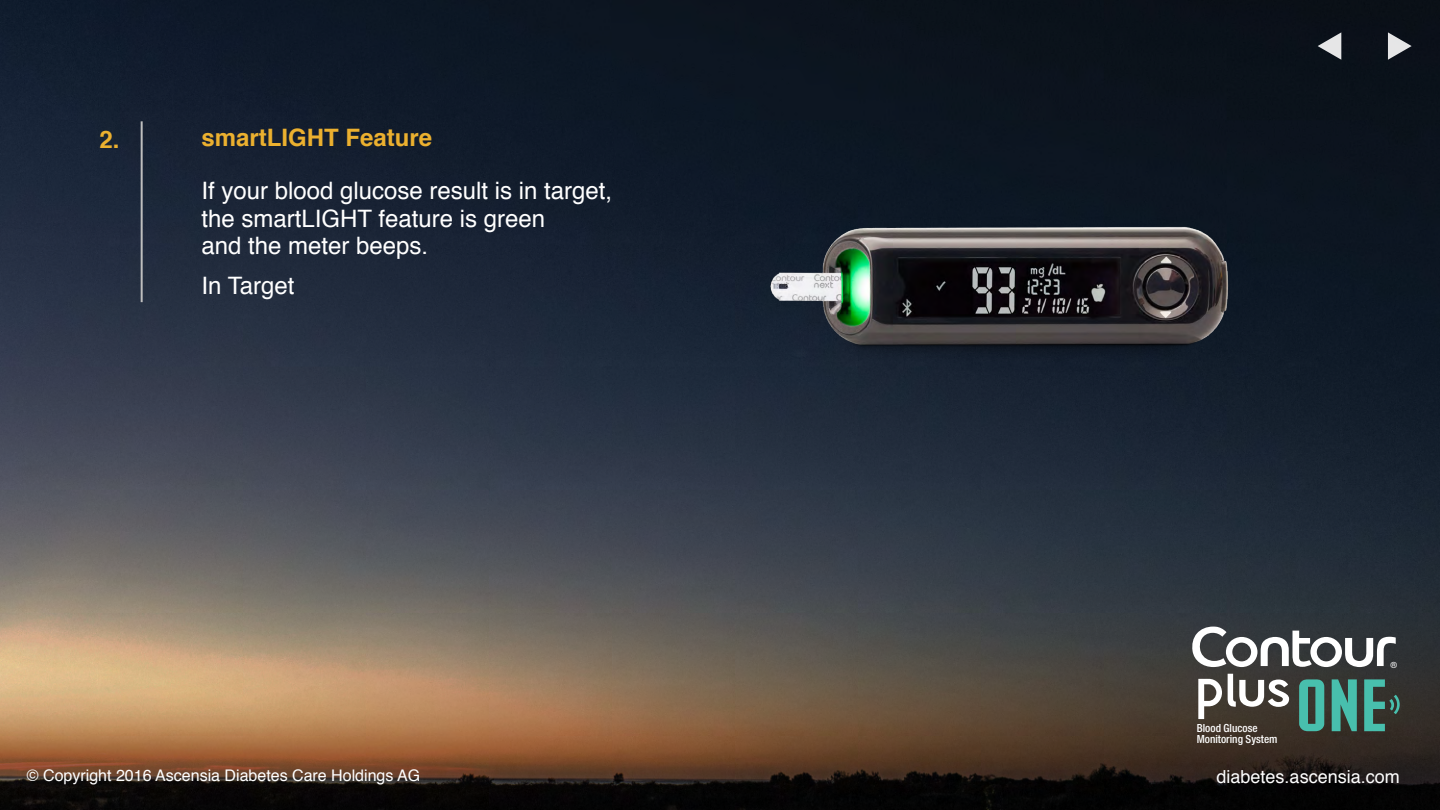
<style>
.page{position:relative;width:1440px;height:810px;background:#fff}
.page>*{position:absolute;margin:0;border:0;box-sizing:border-box;transform-origin:0 0}
.t1{font:24px/27.4px "Helvetica";color:#fff}
.t2{font:700 24px "Helvetica";color:#ebb02f}
.t3{font:18px "Helvetica";color:#fff}
.t4{font:16px "Helvetica";color:#fff}
.t5{font:500 16px "CF Helvetica Cond";color:#fff}
.t6{font:500 12px/11px "CF Helvetica Cond";color:#fff}
</style>
<div class="page">
<img style="left:0;top:0;width:1440px;height:810px">
<svg style="left:1192px;top:626px;width:204px;height:41px"></svg>
<svg style="left:1228px;top:673px;width:61px;height:34px"></svg>
<svg style="left:1198px;top:678px;width:24px;height:41px"></svg>
<svg style="left:1299px;top:679px;width:25px;height:52px"></svg>
<svg style="left:1332px;top:679px;width:25px;height:52px"></svg>
<svg style="left:1364px;top:679px;width:36px;height:52px;background:#3c6d62"></svg>
<svg style="left:1318px;top:32px;width:23px;height:28px"></svg>
<svg style="left:1388px;top:32px;width:24px;height:28px"></svg>
<hr style="left:141px;top:121px;width:2px;height:181px;background:#bebebe">
<img style="left:770px;top:191px;width:508px;height:191px">
<p class="t2" style="left:99px;top:120px;width:22px">2.</p>
<p class="t2" style="left:201px;top:118px;width:232px">smartLIGHT Feature</p>
<p class="t1" style="left:201px;top:178px;width:412px">If your blood glucose result is in target, the smartLIGHT feature is green<br>and the meter beeps.</p>
<p class="t1" style="left:201px;top:272px;width:94px">In Target</p>
<p class="t6" style="left:1197px;top:722px;width:82px">Blood Glucose<br>Monitoring System</p>
<p class="t5" style="left:1390px;top:660px;width:9px">®</p>
<p class="t4" style="left:27px;top:763px;width:395px">© Copyright 2016 Ascensia Diabetes Care Holdings AG</p>
<p class="t3" style="left:1217px;top:762px;width:185px">diabetes.ascensia.com</p>
</div>
